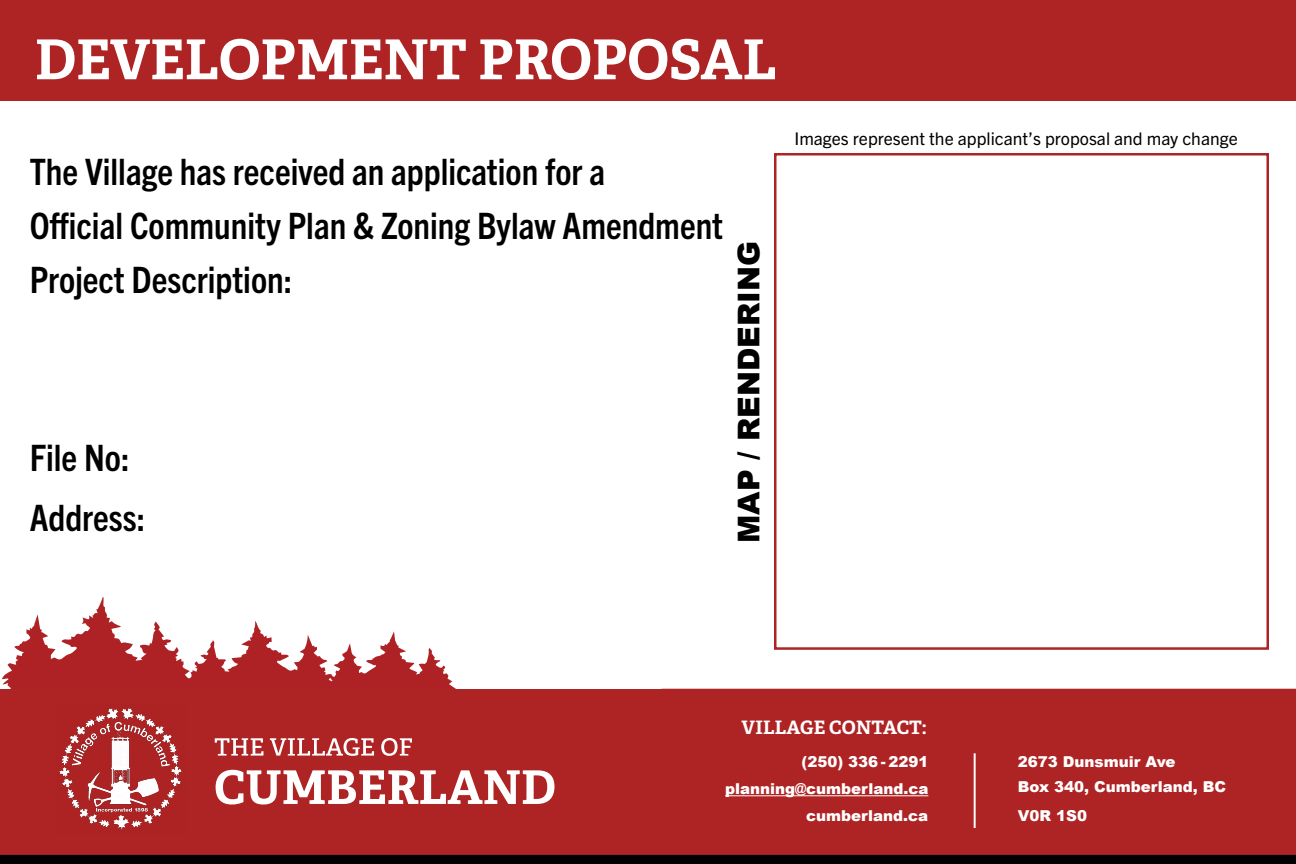
<style>
.page{position:relative;width:1296px;height:864px;background:#fff}
.page>*{position:absolute;margin:0;border:0;box-sizing:border-box;transform-origin:0 0}
.t1{font:700 55px "Adelle";color:#fff}
.t2{font:700 condensed 36.5px/59.5px "Trade Gothic Next LT Pro";color:#000}
.t3{font:900 30px "Arial";color:#000}
.t4{font:700 18.5px "Adelle";letter-spacing:.01em;color:#fff}
.t5{font:17.5px "Trade Gothic Next LT Pro";color:#000}
.t6{font:900 15px/27.3px "Arial";color:#fff;text-align:right}
</style>
<div class="page">
<svg style="left:2px;top:597px;width:454px;height:92px"></svg>
<div style="left:0;top:689px;width:1296px;height:175px;background:#ae2324"></div>
<div style="left:0;top:0;width:1296px;height:101px;background:#ae2324"></div>
<div style="left:774px;top:153px;width:495px;height:497px;background:#fff;border:2px solid #ae2324"></div>
<div style="left:0;top:855px;width:1296px;height:9px;background:#000"></div>
<svg style="left:216px;top:770px;width:339px;height:35px"></svg>
<svg style="left:215px;top:738px;width:197px;height:18px"></svg>
<img style="left:59px;top:708px;width:123px;height:122px">
<hr style="left:725px;top:795px;width:203px;height:1px;background:#fff">
<hr style="left:974px;top:753px;width:2px;height:75px;background:#fff">
<h1 class="t1" style="left:35px;top:25px;width:743px">DEVELOPMENT PROPOSAL</h1>
<p class="t2" style="left:30px;top:140px;width:577px">The Village has received an application for a</p>
<p class="t2" style="left:30px;top:194px;width:695px">Official Community Plan &amp; Zoning Bylaw Amendment</p>
<p class="t2" style="left:30px;top:248px;width:264px">Project Description:</p>
<p class="t2" style="left:30px;top:426px;width:117px">File No:<br>Address:</p>
<p class="t3" style="left:727px;top:543px;width:303px;rotate:-90deg">MAP / RENDERING</p>
<p class="t5" style="left:794px;top:126px;width:445px">Images represent the applicant’s proposal and may change</p>
<p class="t4" style="left:742px;top:716px;width:187px">VILLAGE CONTACT:</p>
<p class="t6" style="left:725px;top:747px;width:205px">(250) 336 - 2291 planning@cumberland.ca cumberland.ca</p>
<p class="t6" style="left:1018px;top:748px;width:210px;line-height:25.4px;text-align:left">2673 Dunsmuir Ave<br>Box 340, Cumberland, BC</p>
<p class="t6" style="left:1018px;top:802px;width:71px">V0R 1S0</p>
</div>
